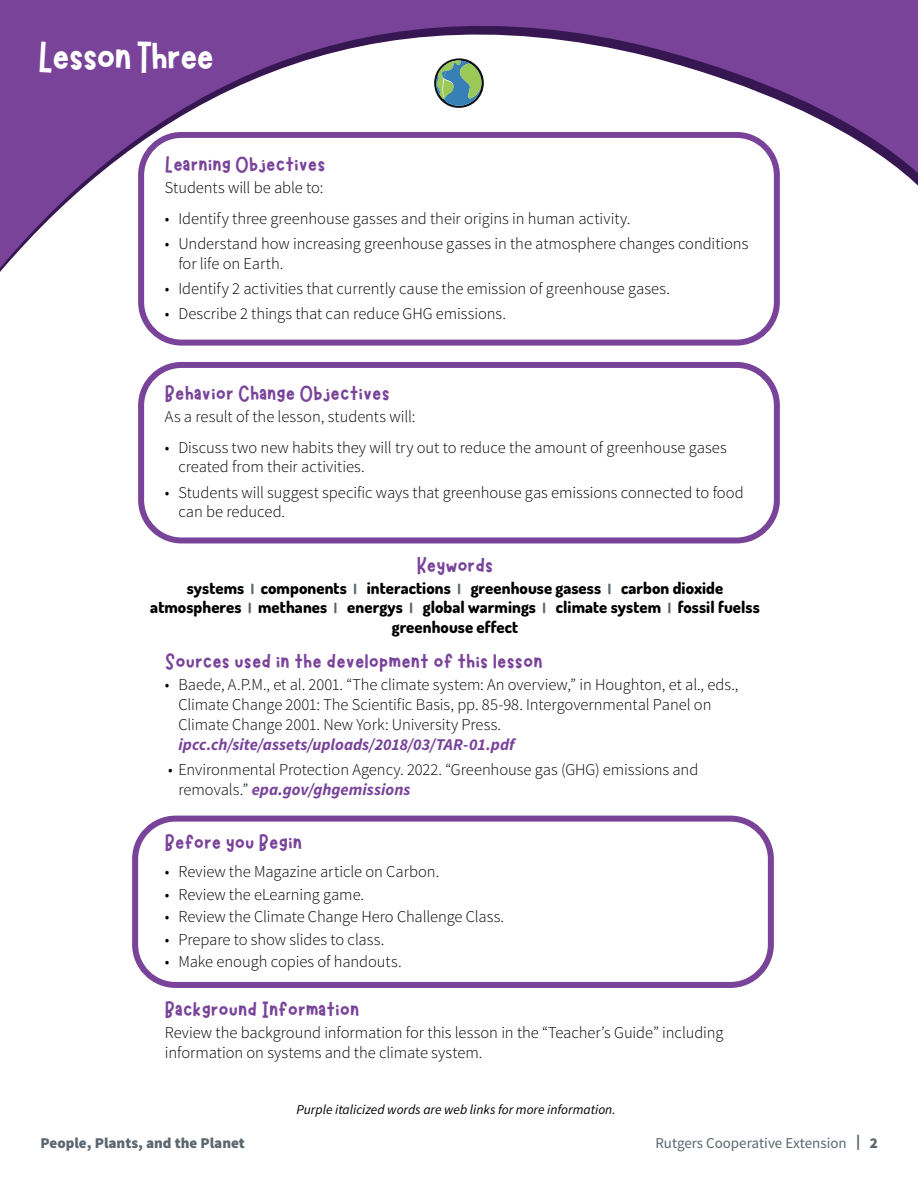
<style>
.page{position:relative;width:918px;height:1188px;background:#fff}
.page>*{position:absolute;margin:0;border:0;box-sizing:border-box;transform-origin:0 0}
.Lesson{font:45px "Marykate";letter-spacing:-.03em;color:#fff}
.Lesson_purple_Header_NEW{font:24px "Marykate";color:#79439a}
.Lesson_Green_Header_NEW{font:24px "Marykate";color:#79439a}
.Lesson_Bullets{font:300 16.5px/19.8px "Source Sans Pro";letter-spacing:-.005em;color:#000}
.Lesson_copy{font:300 16.5px/19.8px "Source Sans Pro";letter-spacing:-.005em;color:#000}
.Keyword_List{font:16.5px/19.8px "Dosis";letter-spacing:.005em;color:#000;text-align:center}
.Footer_right{font:15px "Source Sans Pro";color:#5b6770}
.t1{font:900 15px "Source Sans Pro";color:#5b6770}
.asterisk{font:italic 13.5px "Source Sans Pro";color:#000}
.s1{font-size:13.5px;color:#5b6770}
.s2{font-weight:700;font-style:italic;color:#79439a}
.s3{font-weight:900}
</style>
<div class="page">
<svg style="left:0;top:0;width:918px;height:544px"></svg>
<div style="left:138px;top:132px;width:642px;height:214px;border:6px solid #79439a;border-radius:40px"></div>
<div style="left:138px;top:362px;width:642px;height:181px;border:6px solid #79439a;border-radius:40px"></div>
<div style="left:132px;top:816px;width:642px;height:172px;border:6px solid #79439a;border-radius:40px"></div>
<h3 class="Lesson" style="left:38px;top:40px;width:178px">Lesson Three</h3>
<p class="Lesson_purple_Header_NEW" style="left:165px;top:156px;width:162px">Learning Objectives</p>
<p class="Lesson_copy" style="left:165px;top:178px;width:160px">Students will be able to:</p>
<p class="Lesson_Bullets" style="left:165px;top:208px;width:467px">• Identify three greenhouse gasses and their origins in human activity.</p>
<p class="Lesson_Bullets" style="left:178px;top:234px;width:571px;text-indent:-14px">• Understand how increasing greenhouse gasses in the atmosphere changes conditions for life on Earth.</p>
<p class="Lesson_Bullets" style="left:165px;top:279px;width:507px">• Identify 2 activities that currently cause the emission of greenhouse gases.</p>
<p class="Lesson_Bullets" style="left:165px;top:304px;width:343px">• Describe 2 things that can reduce GHG emissions.</p>
<p class="Lesson_purple_Header_NEW" style="left:165px;top:385px;width:227px">Behavior Change Objectives</p>
<p class="Lesson_copy" style="left:165px;top:407px;width:252px">As a result of the lesson, students will:</p>
<p class="Lesson_Bullets" style="left:178px;top:437px;width:550px;text-indent:-14px">• Discuss two new habits they will try out to reduce the amount of greenhouse gases created from their activities.</p>
<p class="Lesson_Bullets" style="left:178px;top:482px;width:567px;text-indent:-14px">• Students will suggest specific ways that greenhouse gas emissions connected to food can be reduced.</p>
<p class="Lesson_Green_Header_NEW" style="left:417px;top:556px;width:78px">Keywords</p>
<p class="Keyword_List" style="left:150px;top:577px;width:611px">systems <span class="s1">|</span> components <span class="s1">|</span> interactions <span class="s1">|</span> greenhouse gasess <span class="s1">|</span> carbon dioxide atmospheres <span class="s1">|</span> methanes <span class="s1">|</span> energys <span class="s1">|</span> global warmings <span class="s1">|</span> climate system <span class="s1">|</span> fossil fuelss greenhouse effect</p>
<p class="Lesson_purple_Header_NEW" style="left:165px;top:653px;width:379px">Sources used in the development of this lesson</p>
<p class="Lesson_Bullets" style="left:178px;top:675px;width:561px;text-indent:-14px">• Baede, A.P.M., et al. 2001. “The climate system: An overview,” in Houghton, et al., eds., Climate Change 2001: The Scientific Basis, pp. 85-98. Intergovernmental Panel on Climate Change 2001. New York: University Press. <span class="s2">ipcc.ch/site/assets/uploads/2018/03/TAR-01.pdf</span></p>
<p class="Lesson_Bullets" style="left:178px;top:760px;width:521px;text-indent:-10px">• Environmental Protection Agency. 2022. “Greenhouse gas (GHG) emissions and removals.” <span class="s2">epa.gov/ghgemissions</span></p>
<p class="Lesson_purple_Header_NEW" style="left:165px;top:833px;width:139px">Before you Begin</p>
<p class="Lesson_Bullets" style="left:165px;top:862px;width:276px">• Review the Magazine article on Carbon.</p>
<p class="Lesson_Bullets" style="left:165px;top:885px;width:201px">• Review the eLearning game.</p>
<p class="Lesson_Bullets" style="left:165px;top:907px;width:341px">• Review the Climate Change Hero Challenge Class.</p>
<p class="Lesson_Bullets" style="left:165px;top:930px;width:221px">• Prepare to show slides to class.</p>
<p class="Lesson_Bullets" style="left:165px;top:952px;width:238px">• Make enough copies of handouts.</p>
<p class="Lesson_purple_Header_NEW" style="left:165px;top:1001px;width:196px">Background Information</p>
<p class="Lesson_copy" style="left:165px;top:1023px;width:560px">Review the background information for this lesson in the “Teacher’s Guide” including information on systems and the climate system.</p>
<p class="t1" style="left:40px;top:1133px;width:206px">People, Plants, and the Planet</p>
<p class="asterisk" style="left:296px;top:1101px;width:321px">Purple italicized words are web links for more information.</p>
<p class="Footer_right" style="left:655px;top:1134px;width:224px">Rutgers Cooperative Extension <span class="s3">| 2</span></p>
</div>
